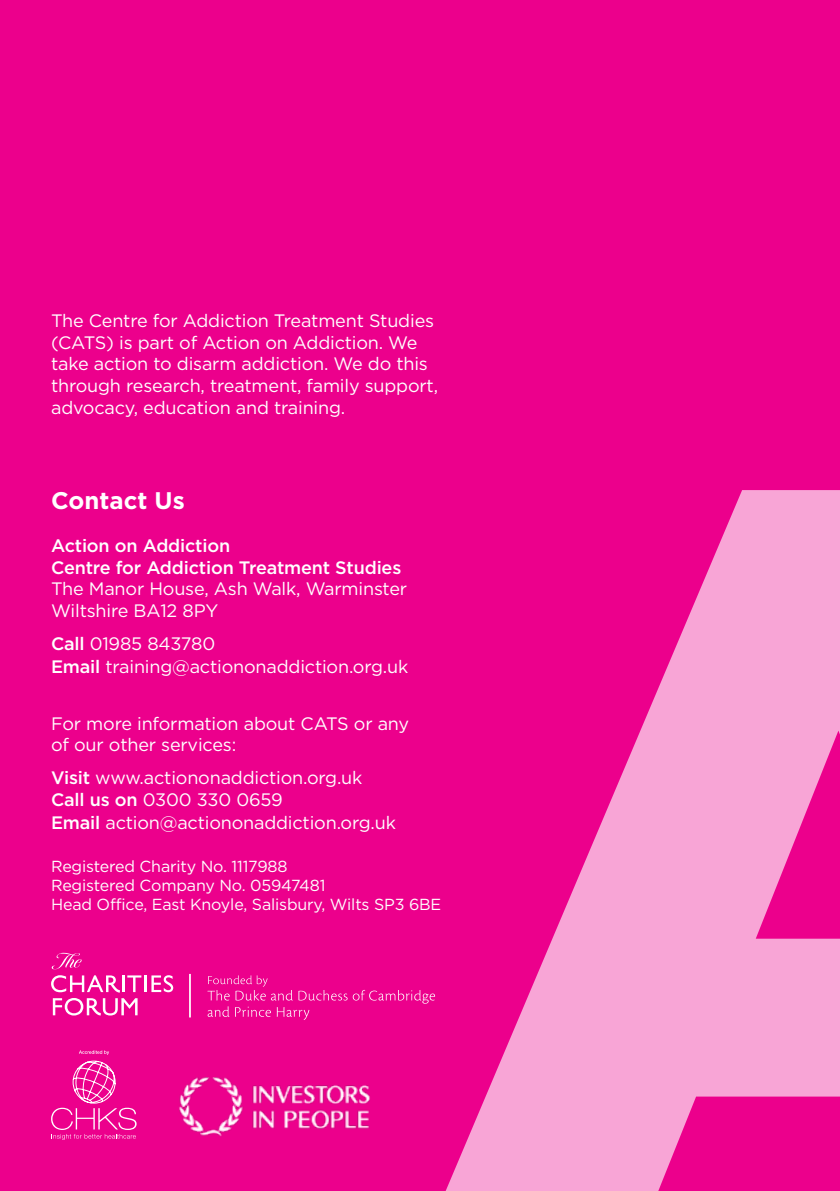
<style>
.page{position:relative;width:840px;height:1191px;background:#fff}
.page>*{position:absolute;margin:0;border:0;box-sizing:border-box;transform-origin:0 0}
.t1{font:700 24px "Gotham HTF";color:#fff}
.t2{font:18px/21.6px "Gotham HTF";letter-spacing:-.01em;color:#fff}
.t3{font:500 18px/21.6px "Gotham HTF";letter-spacing:-.01em;color:#fff}
.t4{font:16px/19.2px "Gotham HTF";letter-spacing:-.01em;color:#fff}
.s1{font-weight:500}
</style>
<div class="page">
<div style="left:0;top:0;width:839px;height:1191px;background:#ec008c"></div>
<svg style="left:51px;top:1060px;width:85px;height:80px"></svg>
<svg style="left:79px;top:1050px;width:30px;height:4px"></svg>
<hr style="left:144px;top:975px;width:3px;height:17px;background:#fff">
<svg style="left:151px;top:975px;width:22px;height:17px"></svg>
<svg style="left:51px;top:975px;width:90px;height:17px"></svg>
<svg style="left:53px;top:998px;width:84px;height:17px"></svg>
<svg style="left:52px;top:952px;width:30px;height:17px"></svg>
<svg style="left:207px;top:975px;width:223px;height:45px"></svg>
<hr style="left:189px;top:974px;width:2px;height:43px;background:#fff">
<img style="left:179px;top:1077px;width:191px;height:59px">
<svg style="left:430px;top:490px;width:409px;height:701px;fill:#f8a5d6"></svg>
<p class="t2" style="left:51px;top:310px;width:388px">The Centre for Addiction Treatment Studies (CATS) is part of Action on Addiction. We take action to disarm addiction. We do this through research, treatment, family support, advocacy, education and training.</p>
<h1 class="t1" style="left:51px;top:486px;width:135px">Contact Us</h1>
<p class="t3" style="left:51px;top:534px;width:351px">Action on Addiction<br>Centre for Addiction Treatment Studies</p>
<p class="t2" style="left:51px;top:578px;width:357px">The Manor House, Ash Walk, Warminster<br>Wiltshire BA12 8PY</p>
<p class="t2" style="left:51px;top:631px;width:358px;line-height:23.4px"><span class="s1">Call</span> 01985 843780<br><span class="s1">Email</span> training@actiononaddiction.org.uk</p>
<p class="t2" style="left:51px;top:712px;width:359px">For more information about CATS or any of our other services:</p>
<p class="t2" style="left:51px;top:767px;width:313px"><span class="s1">Visit</span> www.actiononaddiction.org.uk<br><span class="s1">Call us on</span> 0300 330 0659</p>
<p class="t2" style="left:51px;top:812px;width:346px"><span class="s1">Email</span> action@actiononaddiction.org.uk</p>
<p class="t4" style="left:51px;top:856px;width:391px">Registered Charity No. 1117988<br>Registered Company No. 05947481<br>Head Office, East Knoyle, Salisbury, Wilts SP3 6BE</p>
</div>
